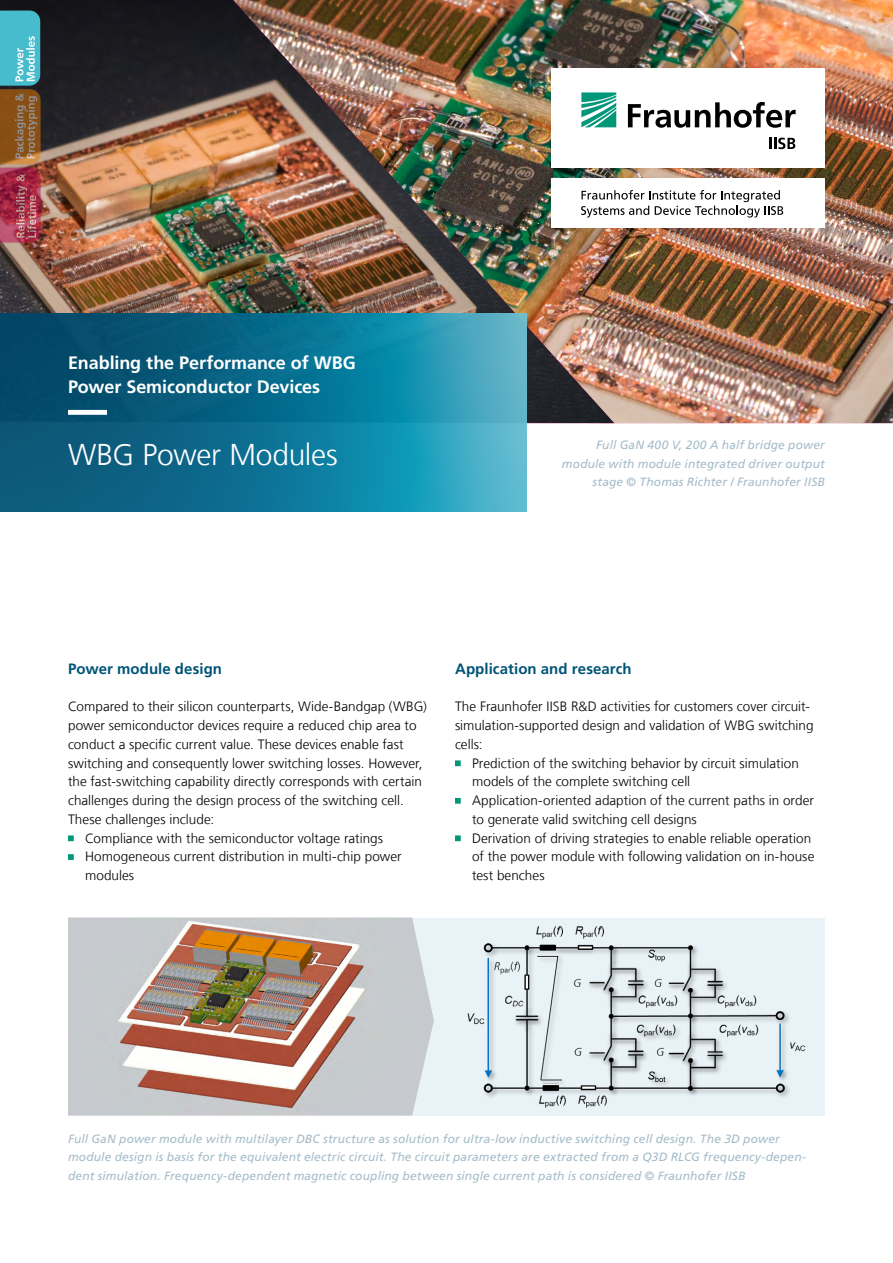
<style>
.page{position:relative;width:893px;height:1263px;background:#fff}
.page>*{position:absolute;margin:0;border:0;box-sizing:border-box;transform-origin:0 0}
.t1{font:300 30px "Frutiger LT Com";letter-spacing:-.01em;color:#fff}
.t2{font:700 18px/23.4px "Frutiger LT Com";letter-spacing:-.005em;color:#fff}
.t3{font:700 15px "Frutiger LT Com";letter-spacing:.005em;color:#005478}
.t4{font:300 13.5px/18.8px "Frutiger LT Com";letter-spacing:.005em;color:#000}
.t5{font:italic 12px/18.8px "Frutiger LT Com";letter-spacing:.015em;color:#a5bcca;text-align:right}
</style>
<div class="page">
<img style="left:614px;top:0;width:279px;height:423px">
<img style="left:0;top:0;width:614px;height:423px">
<div style="left:395px;top:918px;width:430px;height:197px;background:#e9f2f7"></div>
<img style="left:467px;top:926px;width:339px;height:182px">
<img style="left:68px;top:918px;width:366px;height:197px">
<svg style="left:0;top:313px;width:526px;height:198px;background:#157695"></svg>
<svg style="left:68px;top:835px;width:6px;height:6px"></svg>
<svg style="left:68px;top:854px;width:6px;height:6px"></svg>
<svg style="left:455px;top:760px;width:6px;height:6px"></svg>
<svg style="left:455px;top:798px;width:6px;height:6px"></svg>
<svg style="left:455px;top:835px;width:6px;height:6px"></svg>
<svg style="left:68px;top:410px;width:424px;height:5px;background:#22819e"></svg>
<div style="left:552px;top:68px;width:273px;height:99px;background:#fff"></div>
<div style="left:552px;top:178px;width:273px;height:50px;background:#fff"></div>
<svg style="left:581px;top:190px;width:202px;height:28px"></svg>
<svg style="left:581px;top:92px;width:35px;height:35px"></svg>
<svg style="left:628px;top:102px;width:168px;height:26px"></svg>
<svg style="left:769px;top:138px;width:26px;height:11px"></svg>
<img style="left:0;top:11px;width:41px;height:232px">
<h2 class="t2" style="left:68px;top:351px;width:289px">Enabling the Performance of WBG<br>Power Semiconductor Devices</h2>
<h1 class="t1" style="left:68px;top:437px;width:271px">WBG Power Modules</h1>
<p class="t5" style="left:562px;top:435px;width:264px">Full GaN 400 V, 200 A half bridge power module with module integrated driver output stage © Thomas Richter / Fraunhofer IISB</p>
<p class="t3" style="left:68px;top:660px;width:155px">Power module design</p>
<p class="t4" style="left:68px;top:697px;width:360px">Compared to their silicon counterparts, Wide-Bandgap (WBG)</p>
<p class="t4" style="left:68px;top:716px;width:350px">power semiconductor devices require a reduced chip area to</p>
<p class="t4" style="left:68px;top:735px;width:337px">conduct a specific current value. These devices enable fast</p>
<p class="t4" style="left:68px;top:754px;width:356px">switching and consequently lower switching losses. However,</p>
<p class="t4" style="left:68px;top:772px;width:356px">the fast-switching capability directly corresponds with certain</p>
<p class="t4" style="left:68px;top:791px;width:337px">challenges during the design process of the switching cell.</p>
<p class="t4" style="left:68px;top:810px;width:148px">These challenges include:</p>
<p class="t4" style="left:85px;top:829px;width:300px">Compliance with the semiconductor voltage ratings</p>
<p class="t4" style="left:85px;top:847px;width:318px">Homogeneous current distribution in multi-chip power</p>
<p class="t4" style="left:85px;top:866px;width:51px">modules</p>
<p class="t3" style="left:455px;top:660px;width:178px">Application and research</p>
<p class="t4" style="left:455px;top:697px;width:360px">The Fraunhofer IISB R&amp;D activities for customers cover circuit&shy;simulation-supported design and validation of WBG switching cells:</p>
<p class="t4" style="left:472px;top:754px;width:344px">Prediction of the switching behavior by circuit simulation models of the complete switching cell<br>Application-oriented adaption of the current paths in order to generate valid switching cell designs<br>Derivation of driving strategies to enable reliable operation of the power module with following validation on in-house test benches</p>
<p class="t5" style="left:68px;top:1129px;width:740px;text-align:left">Full GaN power module with multilayer DBC structure as solution for ultra-low inductive switching cell design. The 3D power module design is basis for the equivalent electric circuit. The circuit parameters are extracted from a Q3D RLCG frequency-depen&shy;dent simulation. Frequency-dependent magnetic coupling between single current path is considered © Fraunhofer IISB</p>
</div>
